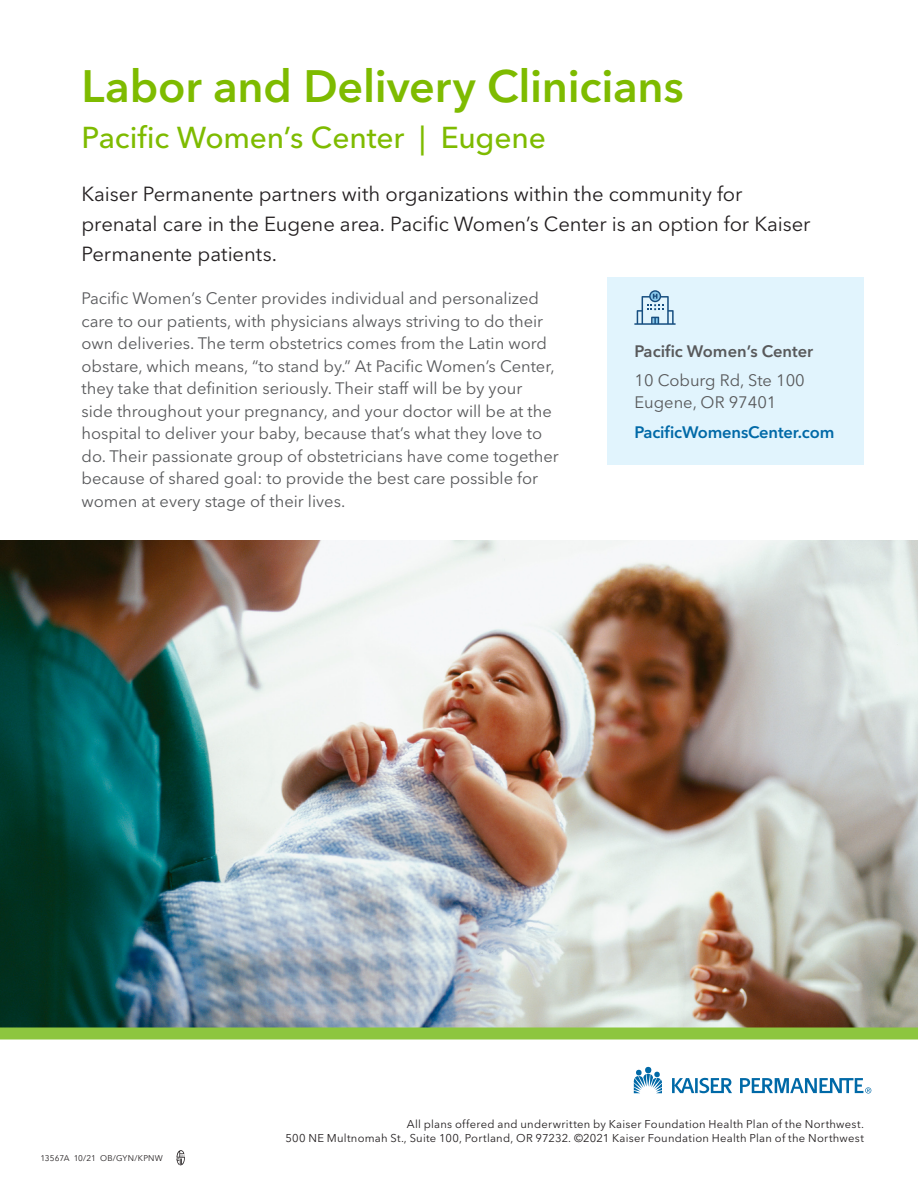
<style>
.page{position:relative;width:918px;height:1188px;background:#fff}
.page>*{position:absolute;margin:0;border:0;box-sizing:border-box;transform-origin:0 0}
.H1_Title_1{font:600 45px "Avenir Next LT Pro";letter-spacing:-.005em;color:#7ebb00}
.H2_Title_2{font:500 30px "Avenir Next LT Pro";letter-spacing:-.005em;color:#7ebb00}
.KP_Introduction{font:20.25px/30px "Avenir Next LT Pro";letter-spacing:-.005em;color:#231f20}
.P_11_15{font:16.5px/22.5px "Avenir Next LT Pro";color:#58595b}
.P_11_15-2{font:600 16.5px "Avenir Next LT Pro";letter-spacing:-.015em;color:#0069a7}
.P_11_15-3{font:600 16.5px "Avenir Next LT Pro";letter-spacing:-.025em;color:#58595b}
.Small_Print{font:11.25px "Avenir Next LT Pro";letter-spacing:.02em;color:#231f20}
.Small_Print-2{font:8.25px "Avenir Next LT Pro";letter-spacing:.02em;color:#231f20}
</style>
<div class="page">
<img style="left:0;top:540px;width:918px;height:488px">
<div style="left:0;top:1028px;width:918px;height:12px;background:#8dc63f"></div>
<svg style="left:634px;top:1067px;width:28px;height:26px"></svg>
<hr style="left:695px;top:1078px;width:3px;height:15px;background:#0069a7">
<svg style="left:672px;top:1078px;width:22px;height:15px"></svg>
<svg style="left:700px;top:1078px;width:32px;height:15px"></svg>
<svg style="left:740px;top:1078px;width:131px;height:16px"></svg>
<svg style="left:176px;top:1150px;width:9px;height:16px"></svg>
<div style="left:608px;top:277px;width:256px;height:188px;background:#e1f4fd"></div>
<svg style="left:634px;top:290px;width:42px;height:35px"></svg>
<h1 class="H1_Title_1" style="left:82px;top:58px;width:604px">Labor and Delivery Clinicians</h1>
<h2 class="H2_Title_2" style="left:82px;top:119px;width:466px">Pacific Women’s Center | Eugene</h2>
<p class="KP_Introduction" style="left:82px;top:179px;width:730px">Kaiser Permanente partners with organizations within the community for prenatal care in the Eugene area. Pacific Women’s Center is an option for Kaiser<br>Permanente patients.</p>
<p class="P_11_15" style="left:82px;top:287px;width:479px">Pacific Women’s Center provides individual and personalized care to our patients, with physicians always striving to do their own deliveries. The term obstetrics comes from the Latin word obstare, which means, “to stand by.” At Pacific Women’s Center, they take that definition seriously. Their staff will be by your<br>side throughout your pregnancy, and your doctor will be at the hospital to deliver your baby, because that’s what they love to do. Their passionate group of obstetricians have come together because of shared goal: to provide the best care possible for women at every stage of their lives.</p>
<p class="P_11_15-3" style="left:634px;top:341px;width:180px">Pacific Women’s Center</p>
<p class="P_11_15" style="left:634px;top:369px;width:172px">10 Coburg Rd, Ste 100<br>Eugene, OR 97401</p>
<p class="P_11_15-2" style="left:634px;top:422px;width:201px">PacificWomensCenter.com</p>
<p class="Small_Print-2" style="left:40px;top:1153px;width:124px">13567A 10/21 OB/GYN/KPNW</p>
<p class="Small_Print" style="left:407px;top:1117px;width:459px">All plans offered and underwritten by Kaiser Foundation Health Plan of the Northwest.</p>
<p class="Small_Print" style="left:285px;top:1131px;width:580px">500 NE Multnomah St., Suite 100, Portland, OR 97232. ©2021 Kaiser Foundation Health Plan of the Northwest</p>
</div>
